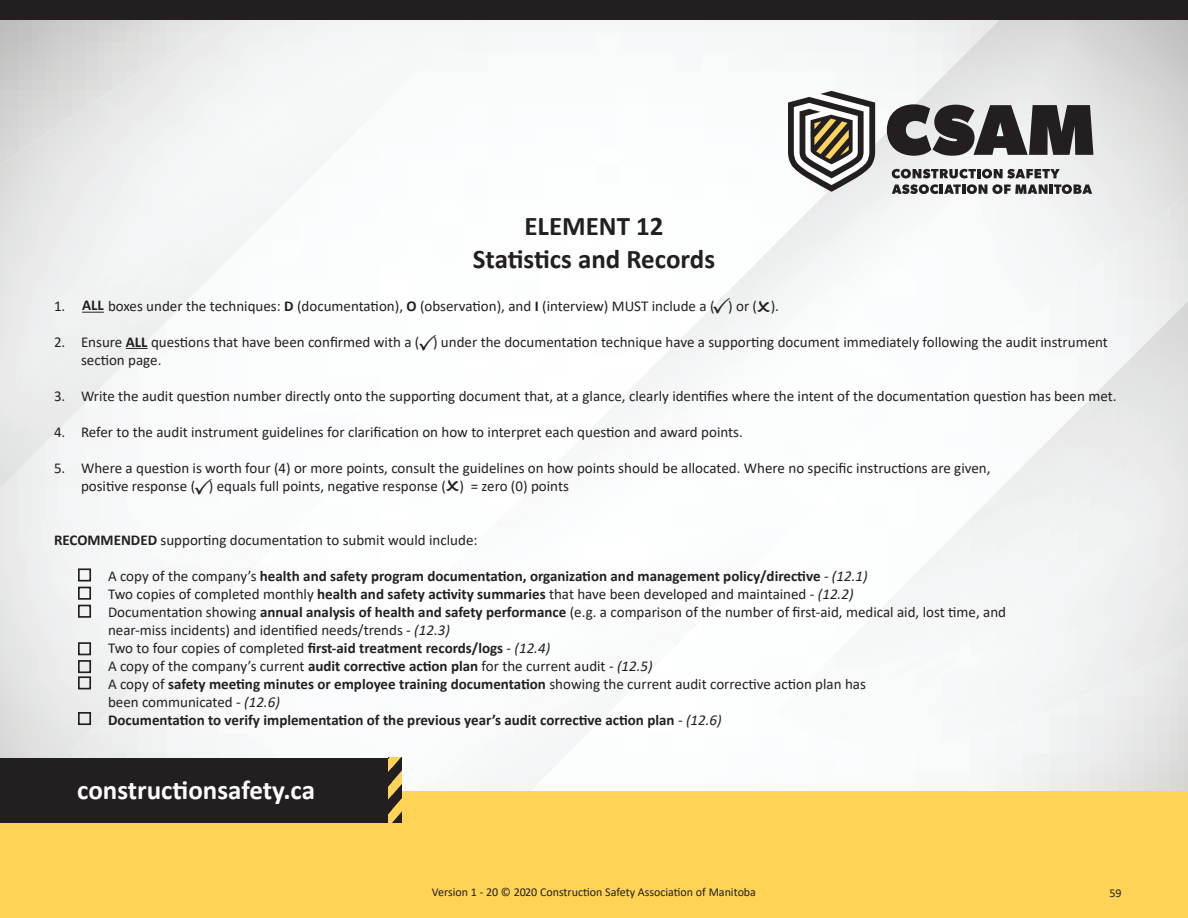
<style>
.page{position:relative;width:1188px;height:918px;background:#fff}
.page>*{position:absolute;margin:0;border:0;box-sizing:border-box;transform-origin:0 0}
.t1{font:700 27px "Calibri";color:#231f20}
.t2{font:700 27px "Calibri";color:#fff}
.t3{font:15px/18px "Calibri";color:#231f20}
.t4{font:700 15px "Calibri";color:#231f20}
.t5{font:12px "Calibri";color:#231f20}
.s1{font-weight:700}
.s2{font-weight:400}
.s3{font-weight:400;font-style:italic}
.s4{font-style:italic}
</style>
<div class="page">
<svg style="left:702px;top:20px;width:486px;height:771px"></svg>
<img style="left:833px;top:248px;width:355px;height:498px">
<img style="left:939px;top:20px;width:249px;height:228px">
<img style="left:885px;top:78px;width:56px;height:343px">
<img style="left:833px;top:194px;width:54px;height:264px">
<img style="left:776px;top:187px;width:57px;height:286px">
<img style="left:722px;top:241px;width:56px;height:229px">
<img style="left:671px;top:295px;width:53px;height:175px">
<img style="left:939px;top:246px;width:165px;height:111px">
<img style="left:1102px;top:246px;width:19px;height:15px">
<img style="left:939px;top:355px;width:39px;height:28px">
<img style="left:390px;top:473px;width:444px;height:318px">
<img style="left:406px;top:470px;width:402px;height:165px">
<img style="left:0;top:414px;width:390px;height:344px">
<svg style="left:788px;top:91px;width:305px;height:103px"></svg>
<div style="left:0;top:791px;width:1188px;height:127px;background:#fed356"></div>
<div style="left:0;top:758px;width:392px;height:65px;background:#231f20"></div>
<svg style="left:389px;top:758px;width:12px;height:65px"></svg>
<div style="left:0;top:0;width:1188px;height:20px;background:#231f20"></div>
<svg style="left:126px;top:348px;width:22px;height:1px"></svg>
<div style="left:78px;top:568px;width:13px;height:13px;border:2px solid #231f20"></div>
<div style="left:78px;top:587px;width:13px;height:13px;border:2px solid #231f20"></div>
<div style="left:78px;top:605px;width:13px;height:13px;border:2px solid #231f20"></div>
<div style="left:78px;top:642px;width:13px;height:13px;border:2px solid #231f20"></div>
<div style="left:78px;top:660px;width:13px;height:13px;border:2px solid #231f20"></div>
<div style="left:78px;top:676px;width:13px;height:13px;border:2px solid #231f20"></div>
<div style="left:78px;top:712px;width:13px;height:13px;border:2px solid #231f20"></div>
<svg style="left:82px;top:312px;width:22px;height:1px"></svg>
<svg style="left:713px;top:297px;width:17px;height:17px"></svg>
<svg style="left:757px;top:300px;width:13px;height:12px"></svg>
<svg style="left:195px;top:478px;width:17px;height:17px"></svg>
<svg style="left:446px;top:479px;width:13px;height:12px"></svg>
<p class="t1" style="left:524px;top:207px;width:141px">ELEMENT 12</p>
<p class="t1" style="left:473px;top:239px;width:244px">Statistics and Records</p>
<p class="t3" style="left:54px;top:296px;width:13px">1.</p>
<p class="t3" style="left:82px;top:296px;width:698px"><span class="s1">ALL</span> boxes under the techniques: <span class="s1">D</span> (documentation), <span class="s1">O</span> (observation), and <span class="s1">I</span> (interview) MUST include a ( ) or ( ).</p>
<p class="t3" style="left:81px;top:332px;width:1028px;text-indent:-27px">2. Ensure <span class="s1">ALL</span> questions that have been confirmed with a ( ) under the documentation technique have a supporting document immediately following the audit instrument section page.</p>
<p class="t3" style="left:54px;top:386px;width:1064px">3. Write the audit question number directly onto the supporting document that, at a glance, clearly identifies where the intent of the documentation question has been met.</p>
<p class="t3" style="left:54px;top:422px;width:690px">4. Refer to the audit instrument guidelines for clarification on how to interpret each question and award points.</p>
<p class="t3" style="left:54px;top:458px;width:938px">5. Where a question is worth four (4) or more points, consult the guidelines on how points should be allocated. Where no specific instructions are given,</p>
<p class="t3" style="left:81px;top:476px;width:489px">positive response ( ) equals full points, negative response ( ) = zero (0) points</p>
<p class="t3" style="left:54px;top:530px;width:425px"><span class="s1">RECOMMENDED</span> supporting documentation to submit would include:</p>
<p class="t4" style="left:108px;top:565px;width:761px"><span class="s2">A copy of the company’s</span> health and safety program documentation, organization and management policy/directive <span class="s3">- (12.1)</span></p>
<p class="t3" style="left:108px;top:584px;width:747px">Two copies of completed monthly <span class="s1">health and safety activity summaries</span> that have been developed and maintained <span class="s4">- (12.2)</span></p>
<p class="t3" style="left:108px;top:602px;width:900px">Documentation showing <span class="s1">annual analysis of health and safety performance</span> (e.g. a comparison of the number of first-aid, medical aid, lost time, and near-miss incidents) and identified needs/trends <span class="s4">- (12.3)</span></p>
<p class="t4" style="left:108px;top:637px;width:444px"><span class="s2">Two to four copies of completed</span> first-aid treatment records/logs <span class="s3">- (12.4)</span></p>
<p class="t3" style="left:108px;top:656px;width:546px">A copy of the company’s current <span class="s1">audit corrective action plan</span> for the current audit <span class="s4">- (12.5)</span></p>
<p class="t3" style="left:108px;top:674px;width:759px">A copy of <span class="s1">safety meeting minutes or employee training documentation</span> showing the current audit corrective action plan has</p>
<p class="t3" style="left:108px;top:692px;width:173px">been communicated <span class="s4">- (12.6)</span></p>
<p class="t4" style="left:108px;top:709px;width:615px">Documentation to verify implementation of the previous year’s audit corrective action plan <span class="s3">- (12.6)</span></p>
<h1 class="t2" style="left:77px;top:771px;width:239px">constructionsafety.ca</h1>
<p class="t5" style="left:432px;top:883px;width:326px">Version 1 - 20 © 2020 Construction Safety Association of Manitoba</p>
<p class="t5" style="left:1110px;top:885px;width:14px">59</p>
</div>
